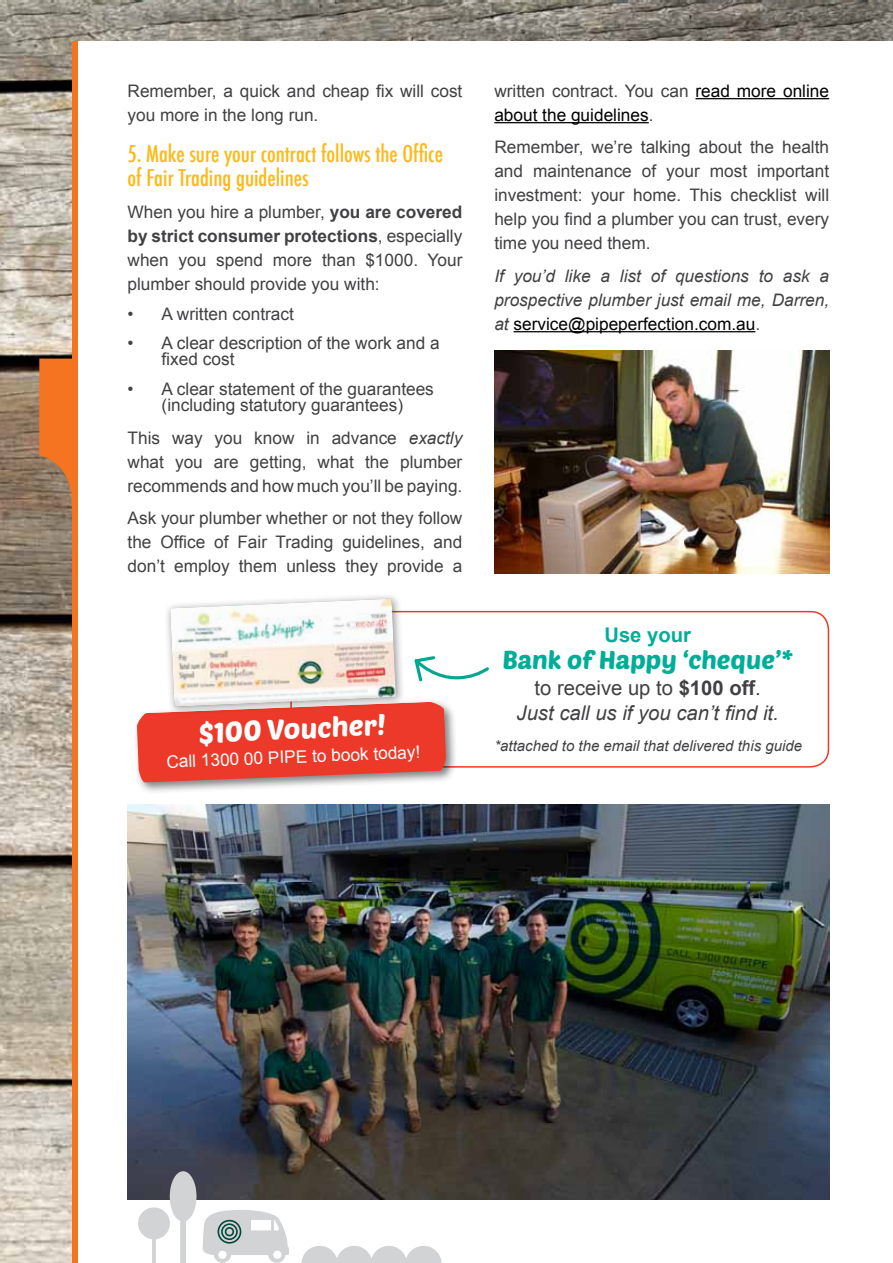
<style>
.page{position:relative;width:893px;height:1263px;background:#fff}
.page>*{position:absolute;margin:0;border:0;box-sizing:border-box;transform-origin:0 0}
.t1{font:28.05px "Poetsen One";color:#fff}
.t2{font:25.5px "Poetsen One";color:#00ae98}
.t3{font:500 condensed 22.5px/24px "Futura";color:#fdb916}
.t4{font:italic 20.25px/25.5px "Arial";color:#414042;text-align:center}
.t5{font:700 20.25px "Arial";color:#00ae98}
.t6{font:17.25px/24px "Arial";color:#414042;text-align:justify}
.t7{font:italic 17.25px/24px "Arial";color:#414042;text-align:justify}
.t8{font:17.25px/24px "Arial";color:#000}
.t9{font:17.25px "Arial";color:#fff}
.t10{font:italic 15px "Arial";color:#414042}
.s1{font-weight:700}
.s2{font-style:italic}
.s3{color:#414042}
.s4{font-style:normal;color:#000}
.s5{font-style:normal}
.s6{font-weight:700;font-style:normal}
</style>
<div class="page">
<img style="left:0;top:0;width:893px;height:1263px">
<div style="left:78px;top:42px;width:815px;height:1221px;background:#fff"></div>
<svg style="left:39px;top:359px;width:33px;height:183px;background:#c8763e"></svg>
<div style="left:72px;top:42px;width:6px;height:1221px;background:#f47421"></div>
<img style="left:128px;top:805px;width:701px;height:394px">
<svg style="left:202px;top:1210px;width:87px;height:53px"></svg>
<svg style="left:138px;top:1171px;width:58px;height:92px"></svg>
<svg style="left:301px;top:1246px;width:141px;height:17px"></svg>
<hr style="left:695px;top:98px;width:134px;height:1px;background:#000">
<hr style="left:494px;top:122px;width:155px;height:1px;background:#000">
<hr style="left:513px;top:331px;width:242px;height:1px;background:#000">
<img style="left:494px;top:350px;width:335px;height:224px">
<div style="left:290px;top:611px;width:539px;height:157px;border:2px solid #ef3829;border-radius:18px"></div>
<div style="left:133px;top:698px;width:325px;height:96px;background:#000;opacity:.5"></div>
<svg style="left:136px;top:701px;width:310px;height:82px;background:#e84b3e"></svg>
<div style="left:164px;top:592px;width:241px;height:124px;background:#000;opacity:.4"></div>
<img style="left:170px;top:599px;width:226px;height:108px">
<svg style="left:414px;top:656px;width:75px;height:26px"></svg>
<p class="t6" style="left:128px;top:79px;width:336px">Remember, a quick and cheap fix will cost you more in the long run.</p>
<h3 class="t3" style="left:128px;top:142px;width:317px">5. Make sure your contract follows the Office of Fair Trading guidelines</h3>
<p class="t6" style="left:128px;top:200px;width:336px">When you hire a plumber, <span class="s1">you are covered by strict consumer protections</span>, especially when you spend more than $1000. Your plumber should provide you with:</p>
<p class="t6" style="left:128px;top:302px;width:168px">• A written contract</p>
<p class="t6" style="left:162px;top:335px;width:280px;line-height:16.5px;text-indent:-34px">• A clear description of the work and a fixed cost</p>
<p class="t6" style="left:128px;top:380px;width:308px;line-height:16.5px;text-align:center">• A clear statement of the guarantees (including statutory guarantees)</p>
<p class="t6" style="left:128px;top:426px;width:336px">This way you know in advance <span class="s2">exactly </span>what you are getting, what the plumber recommends and how much you’ll be paying.</p>
<p class="t6" style="left:128px;top:506px;width:336px">Ask your plumber whether or not they follow the Office of Fair Trading guidelines, and don’t employ them unless they provide a</p>
<p class="t8" style="left:494px;top:79px;width:336px"><span class="s3">written contract. You can</span> read more online about the guidelines<span class="s3">.</span></p>
<p class="t6" style="left:494px;top:135px;width:336px">Remember, we’re talking about the health and maintenance of your most important investment: your home. This checklist will help you find a plumber you can trust, every time you need them.</p>
<p class="t7" style="left:494px;top:264px;width:336px">If you’d like a list of questions to ask a prospective plumber just email me, Darren, at <span class="s4">service@pipeperfection.com.au</span><span class="s5">.</span></p>
<p class="t5" style="left:604px;top:622px;width:88px">Use your</p>
<h2 class="t2" style="left:502px;top:644px;width:292px">Bank of Happy ‘cheque’*</h2>
<p class="t4" style="left:517px;top:675px;width:264px"><span class="s5">to receive up to</span> <span class="s6">$100 off</span><span class="s5">.<br></span>Just call us if you can’t find it.</p>
<h1 class="t1" style="left:198px;top:716px;width:188px;rotate:-3deg">$100 Voucher!</h1>
<p class="t9" style="left:166px;top:750px;width:256px;rotate:-2deg">Call 1300 00 PIPE to book today!</p>
<p class="t10" style="left:494px;top:736px;width:309px">*attached to the email that delivered this guide</p>
</div>
